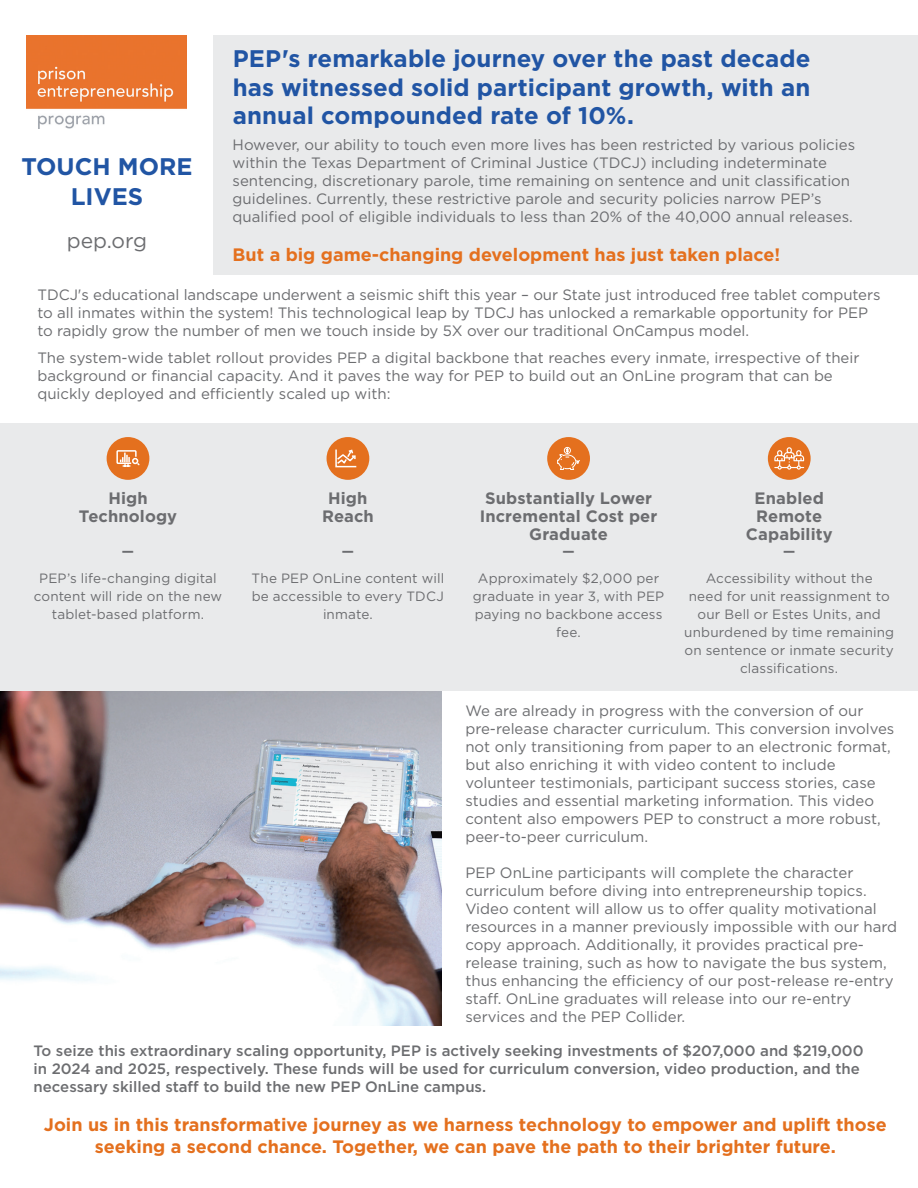
<style>
.page{position:relative;width:918px;height:1188px;background:#fff}
.page>*{position:absolute;margin:0;border:0;box-sizing:border-box;transform-origin:0 0}
.t1{font:700 24px/28.5px "Gotham";color:#2155a4;text-align:justify}
.t2{font:21px "Gotham";color:#6c6d70}
.t3{font:700 18px/21.6px "Gotham";color:#e4701e;text-align:center}
.t4{font:700 16.5px/18px "Gotham";letter-spacing:.005em;color:#6c6d70;text-align:center}
.t5{font:15px/18px "Gotham";color:#6c6d70}
.t6{font:500 15px/18px "Gotham";color:#6c6d70}
.t7{font:13.5px/18px "Gotham";letter-spacing:.01em;color:#6c6d70;text-align:center}
.t8{font:700 13.5px "Gotham";color:#6c6d70}
</style>
<div class="page">
<img style="left:0;top:691px;width:442px;height:335px">
<div style="left:214px;top:35px;width:704px;height:239px;background:#e9eaeb"></div>
<div style="left:0;top:423px;width:918px;height:268px;background:#e9eaeb"></div>
<div style="left:768px;top:437px;width:43px;height:43px;background:#e4701e;border-radius:50%"></div>
<div style="left:107px;top:437px;width:42px;height:43px;background:#e4701e;border-radius:50%"></div>
<div style="left:327px;top:437px;width:42px;height:43px;background:#e4701e;border-radius:50%"></div>
<svg style="left:116px;top:450px;width:24px;height:17px"></svg>
<div style="left:547px;top:437px;width:43px;height:43px;background:#e4701e;border-radius:50%"></div>
<img style="left:27px;top:35px;width:159px;height:93px">
<svg style="left:335px;top:449px;width:22px;height:19px"></svg>
<svg style="left:557px;top:447px;width:24px;height:33px"></svg>
<svg style="left:774px;top:447px;width:30px;height:23px"></svg>
<h1 class="t1" style="left:233px;top:45px;width:579px">PEP's remarkable journey over the past decade has witnessed solid participant growth, with an annual compounded rate of 10%.</h1>
<p class="t5" style="left:233px;top:135px;width:624px">However, our ability to touch even more lives has been restricted by various policies within the Texas Department of Criminal Justice (TDCJ) including indeterminate sentencing, discretionary parole, time remaining on sentence and unit classification guidelines. Currently, these restrictive parole and security policies narrow PEP’s qualified pool of eligible individuals to less than 20% of the 40,000 annual releases.</p>
<p class="t3" style="left:233px;top:244px;width:549px">But a big game-changing development has just taken place!</p>
<h1 class="t1" style="left:21px;top:151px;width:173px;line-height:30px;text-align:center">TOUCH MORE<br>LIVES</h1>
<h2 class="t2" style="left:67px;top:227px;width:82px">pep.org</h2>
<p class="t5" style="left:37px;top:286px;width:845px">TDCJ's educational landscape underwent a seismic shift this year – our State just introduced free tablet computers to all inmates within the system! This technological leap by TDCJ has unlocked a remarkable opportunity for PEP to rapidly grow the number of men we touch inside by 5X over our traditional OnCampus model.</p>
<p class="t5" style="left:37px;top:349px;width:824px">The system-wide tablet rollout provides PEP a digital backbone that reaches every inmate, irrespective of their background or financial capacity. And it paves the way for PEP to build out an OnLine program that can be quickly deployed and efficiently scaled up with:</p>
<p class="t4" style="left:79px;top:489px;width:100px">High<br>Technology</p>
<p class="t8" style="left:122px;top:542px;width:14px">—</p>
<p class="t7" style="left:34px;top:569px;width:190px">PEP’s life-changing digital content will ride on the new tablet-based platform.</p>
<p class="t4" style="left:322px;top:489px;width:53px">High<br>Reach</p>
<p class="t8" style="left:342px;top:542px;width:14px">—</p>
<p class="t7" style="left:252px;top:569px;width:194px">The PEP OnLine content will be accessible to every TDCJ inmate.</p>
<p class="t4" style="left:480px;top:489px;width:179px">Substantially Lower<br>Incremental Cost per<br>Graduate</p>
<p class="t8" style="left:563px;top:542px;width:14px">—</p>
<p class="t7" style="left:473px;top:569px;width:193px">Approximately $2,000 per graduate in year 3, with PEP paying no backbone access fee.</p>
<p class="t4" style="left:746px;top:489px;width:88px">Enabled<br>Remote<br>Capability</p>
<p class="t8" style="left:783px;top:542px;width:14px">—</p>
<p class="t7" style="left:684px;top:569px;width:211px">Accessibility without the<br>need for unit reassignment to our Bell or Estes Units, and unburdened by time remaining on sentence or inmate security classifications.</p>
<p class="t5" style="left:465px;top:702px;width:431px">We are already in progress with the conversion of our pre-release character curriculum. This conversion involves not only transitioning from paper to an electronic format, but also enriching it with video content to include volunteer testimonials, participant success stories, case studies and essential marketing information. This video content also empowers PEP to construct a more robust, peer-to-peer curriculum.</p>
<p class="t5" style="left:465px;top:864px;width:433px">PEP OnLine participants will complete the character curriculum before diving into entrepreneurship topics.<br>Video content will allow us to offer quality motivational resources in a manner previously impossible with our hard copy approach. Additionally, it provides practical pre&shy;release training, such as how to navigate the bus system, thus enhancing the efficiency of our post-release re-entry staff. OnLine graduates will release into our re-entry services and the PEP Collider.</p>
<p class="t6" style="left:34px;top:1041px;width:832px">To seize this extraordinary scaling opportunity, PEP is actively seeking investments of $207,000 and $219,000 in 2024 and 2025, respectively. These funds will be used for curriculum conversion, video production, and the necessary skilled staff to build the new PEP OnLine campus.</p>
<p class="t3" style="left:44px;top:1114px;width:845px">Join us in this transformative journey as we harness technology to empower and uplift those seeking a second chance. Together, we can pave the path to their brighter future.</p>
</div>
